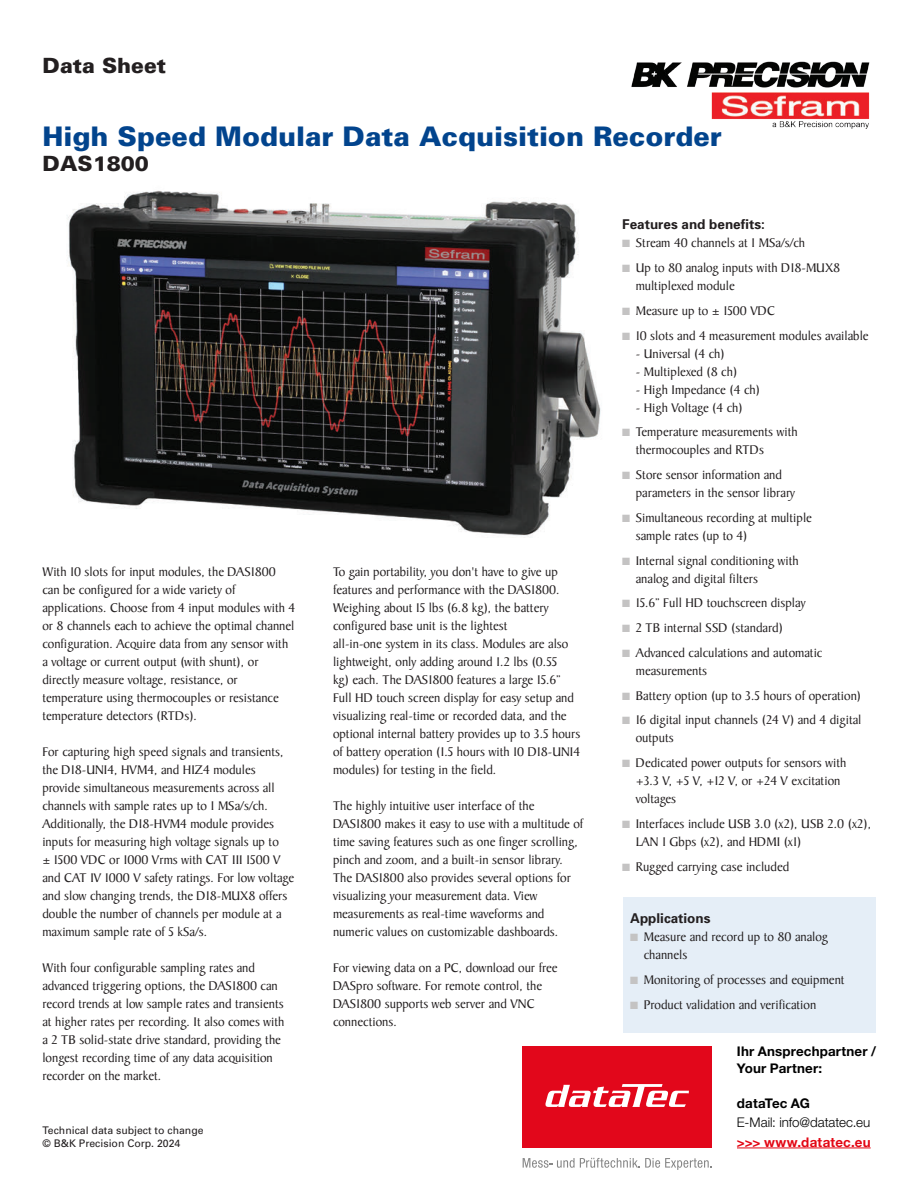
<style>
.page{position:relative;width:918px;height:1188px;background:#fff}
.page>*{position:absolute;margin:0;border:0;box-sizing:border-box;transform-origin:0 0}
.t1{font:900 27px "Univers";color:#02448d}
.t2{font:900 21px "Univers";color:#231f20}
.t3{font:13.5px/18px "Baker Signet";color:#231f20}
.t4{font:700 13.5px "Univers";color:#231f20}
.t5{font:700 13.35px/16.6px "Helvetica Neue LT Pro";letter-spacing:.01em;color:#000}
.t6{font:300 13.35px "Helvetica Neue LT Pro";color:#000}
.t7{font:700 13.35px "Helvetica Neue LT Pro";letter-spacing:.015em;color:#e30613}
.t8{font:10.5px/12.6px "Univers";color:#231f20}
.s1{color:#c4c3c3}
</style>
<div class="page">
<img style="left:631px;top:61px;width:239px;height:68px">
<div style="left:623px;top:897px;width:252px;height:135px;background:#e5eef7"></div>
<img style="left:67px;top:190px;width:534px;height:348px">
<hr style="left:737px;top:1148px;width:134px;height:1px;background:#e30613">
<div style="left:523px;top:1046px;width:189px;height:102px;background:#e2071b"></div>
<svg style="left:523px;top:1158px;width:189px;height:12px"></svg>
<svg style="left:545px;top:1084px;width:144px;height:23px"></svg>
<h2 class="t2" style="left:43px;top:53px;width:125px">Data Sheet</h2>
<h1 class="t1" style="left:43px;top:120px;width:681px">High Speed Modular Data Acquisition Recorder</h1>
<h2 class="t2" style="left:43px;top:151px;width:108px">DAS1800</h2>
<p class="t3" style="left:42px;top:564px;width:254px">With 10 slots for input modules, the DAS1800 can be configured for a wide variety of applications. Choose from 4 input modules with 4 or 8 channels each to achieve the optimal channel configuration. Acquire data from any sensor with a voltage or current output (with shunt), or directly measure voltage, resistance, or temperature using thermocouples or resistance temperature detectors (RTDs).</p>
<p class="t3" style="left:42px;top:744px;width:253px">For capturing high speed signals and transients, the D18-UNI4, HVM4, and HIZ4 modules provide simultaneous measurements across all channels with sample rates up to 1 MSa/s/ch.<br>Additionally, the D18-HVM4 module provides inputs for measuring high voltage signals up to<br>± 1500 VDC or 1000 Vrms with CAT III 1500 V and CAT IV 1000 V safety ratings. For low voltage and slow changing trends, the D18-MUX8 offers double the number of channels per module at a maximum sample rate of 5 kSa/s.</p>
<p class="t3" style="left:42px;top:960px;width:244px">With four configurable sampling rates and advanced triggering options, the DAS1800 can record trends at low sample rates and transients at higher rates per recording. It also comes with a 2 TB solid-state drive standard, providing the longest recording time of any data acquisition recorder on the market.</p>
<p class="t8" style="left:43px;top:1124px;width:163px">Technical data subject to change © B&amp;K Precision Corp. 2024</p>
<p class="t3" style="left:333px;top:564px;width:249px">To gain portability, you don't have to give up features and performance with the DAS1800.<br>Weighing about 15 lbs (6.8 kg), the battery configured base unit is the lightest<br>all-in-one system in its class. Modules are also lightweight, only adding around 1.2 lbs (0.55<br>kg) each. The DAS1800 features a large 15.6” Full HD touch screen display for easy setup and visualizing real-time or recorded data, and the optional internal battery provides up to 3.5 hours of battery operation (1.5 hours with 10 D18-UNI4 modules) for testing in the field.</p>
<p class="t3" style="left:333px;top:798px;width:252px">The highly intuitive user interface of the DAS1800 makes it easy to use with a multitude of time saving features such as one finger scrolling, pinch and zoom, and a built-in sensor library.<br>The DAS1800 also provides several options for visualizing your measurement data. View measurements as real-time waveforms and numeric values on customizable dashboards.</p>
<p class="t3" style="left:333px;top:960px;width:226px">For viewing data on a PC, download our free DASpro software. For remote control, the DAS1800 supports web server and VNC connections.</p>
<p class="t4" style="left:622px;top:216px;width:144px">Features and benefits:</p>
<p class="t3" style="left:622px;top:235px;width:184px"><span class="s1">■</span> Stream 40 channels at 1 MSa/s/ch</p>
<p class="t3" style="left:636px;top:259px;width:206px;text-indent:-14px"><span class="s1">■</span> Up to 80 analog inputs with D18-MUX8 multiplexed module</p>
<p class="t3" style="left:622px;top:302px;width:154px"><span class="s1">■</span> Measure up to ± 1500 VDC</p>
<p class="t3" style="left:622px;top:327px;width:248px"><span class="s1">■</span> 10 slots and 4 measurement modules available</p>
<p class="t3" style="left:636px;top:345px;width:90px">- Universal (4 ch)</p>
<p class="t3" style="left:636px;top:363px;width:103px">- Multiplexed (8 ch)</p>
<p class="t3" style="left:636px;top:381px;width:126px">- High Impedance (4 ch)</p>
<p class="t3" style="left:636px;top:399px;width:109px">- High Voltage (4 ch)</p>
<p class="t3" style="left:636px;top:424px;width:164px;text-indent:-14px"><span class="s1">■</span> Temperature measurements with thermocouples and RTDs</p>
<p class="t3" style="left:636px;top:466px;width:161px;text-indent:-14px"><span class="s1">■</span> Store sensor information and parameters in the sensor library</p>
<p class="t3" style="left:636px;top:509px;width:178px;text-indent:-14px"><span class="s1">■</span> Simultaneous recording at multiple sample rates (up to 4)</p>
<p class="t3" style="left:636px;top:552px;width:164px;text-indent:-14px"><span class="s1">■</span> Internal signal conditioning with analog and digital filters</p>
<p class="t3" style="left:622px;top:595px;width:185px"><span class="s1">■</span> 15.6” Full HD touchscreen display</p>
<p class="t3" style="left:622px;top:619px;width:162px"><span class="s1">■</span> 2 TB internal SSD (standard)</p>
<p class="t3" style="left:636px;top:644px;width:188px;text-indent:-14px"><span class="s1">■</span> Advanced calculations and automatic measurements</p>
<p class="t3" style="left:622px;top:687px;width:240px"><span class="s1">■</span> Battery option (up to 3.5 hours of operation)</p>
<p class="t3" style="left:636px;top:712px;width:227px;text-indent:-14px"><span class="s1">■</span> 16 digital input channels (24 V) and 4 digital outputs</p>
<p class="t3" style="left:636px;top:754px;width:212px;text-indent:-14px"><span class="s1">■</span> Dedicated power outputs for sensors with +3.3 V, +5 V, +12 V, or +24 V excitation voltages</p>
<p class="t3" style="left:636px;top:815px;width:237px;text-indent:-14px"><span class="s1">■</span> Interfaces include USB 3.0 (x2), USB 2.0 (x2),<br>LAN 1 Gbps (x2), and HDMI (x1)</p>
<p class="t3" style="left:622px;top:858px;width:168px"><span class="s1">■</span> Rugged carrying case included</p>
<p class="t4" style="left:630px;top:910px;width:82px">Applications</p>
<p class="t3" style="left:644px;top:928px;width:186px;text-indent:-14px"><span class="s1">■</span> Measure and record up to 80 analog channels</p>
<p class="t3" style="left:630px;top:971px;width:216px"><span class="s1">■</span> Monitoring of processes and equipment</p>
<p class="t3" style="left:630px;top:996px;width:187px"><span class="s1">■</span> Product validation and verification</p>
<p class="t5" style="left:737px;top:1043px;width:141px">Ihr Ansprechpartner /<br>Your Partner:</p>
<p class="t5" style="left:737px;top:1094px;width:74px">dataTec AG</p>
<p class="t6" style="left:737px;top:1114px;width:135px">E-Mail: info@datatec.eu</p>
<p class="t7" style="left:737px;top:1134px;width:135px">&gt;&gt;&gt; www.datatec.eu</p>
</div>
